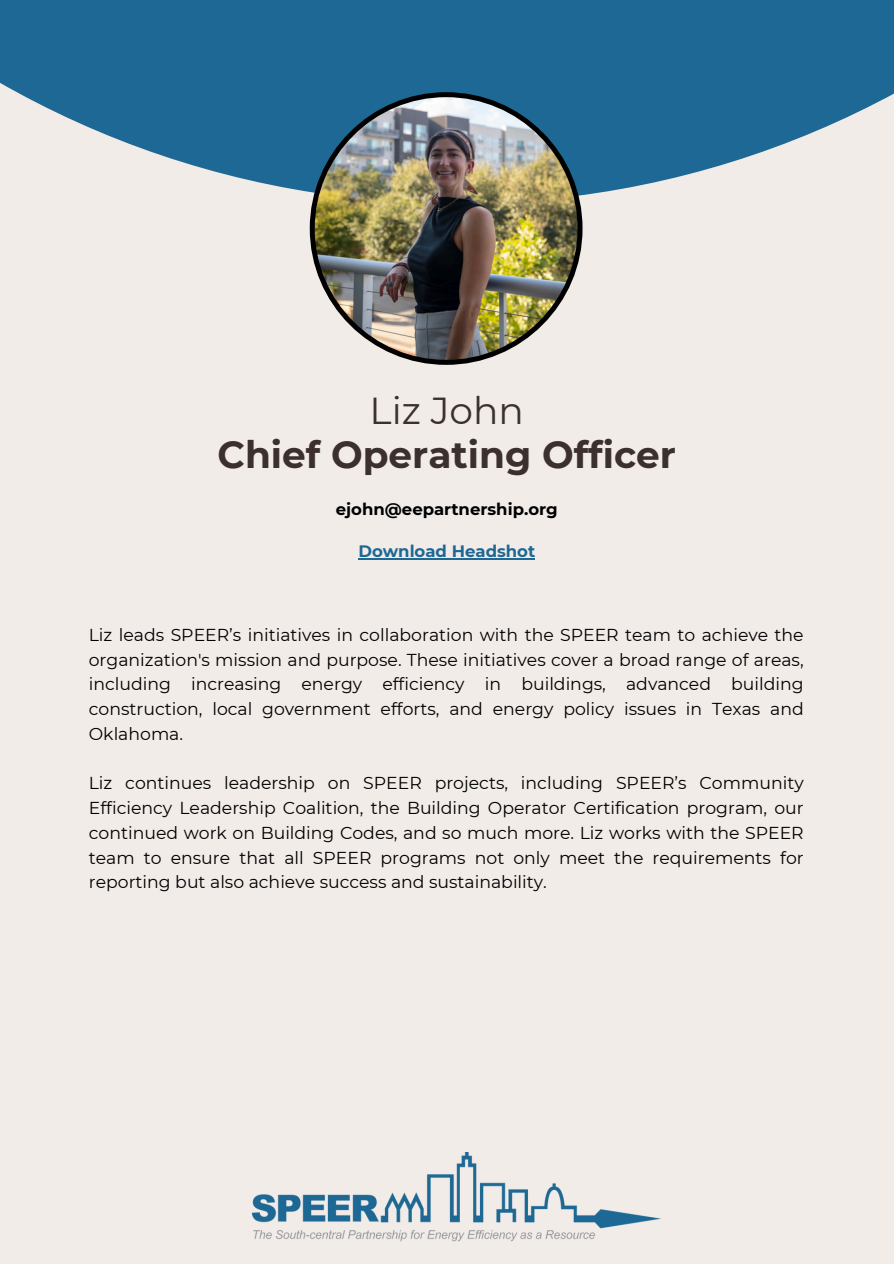
<style>
.page{position:relative;width:894px;height:1264px;background:#fff}
.page>*{position:absolute;margin:0;border:0;box-sizing:border-box;transform-origin:0 0}
.t1{font:700 37.5px/43.8px "Montserrat";color:#3b302d;text-align:center}
.t2{font:17.25px/24.8px "Montserrat";color:#000;text-align:justify}
.t3{font:700 16.5px "Montserrat";color:#000}
.t4{font:700 16.5px "Montserrat";color:#1d6894}
.s1{font-weight:400}
</style>
<div class="page">
<div style="left:0;top:0;width:893px;height:1263px;background:#f2ece9"></div>
<svg style="left:0;top:0;width:893px;height:196px;fill:#1d6894"></svg>
<img style="left:310px;top:92px;width:272px;height:273px">
<img style="left:251px;top:1152px;width:409px;height:90px">
<hr style="left:358px;top:558px;width:177px;height:1px;background:#1d6894">
<h2 class="t1" style="left:217px;top:388px;width:460px"><span class="s1">Liz John<br></span>Chief Operating Officer</h2>
<p class="t3" style="left:335px;top:499px;width:223px">ejohn@eepartnership.org</p>
<p class="t4" style="left:358px;top:541px;width:178px">Download Headshot</p>
<h1 class="t2" style="left:89px;top:622px;width:716px">Liz leads SPEER’s initiatives in collaboration with the SPEER team to achieve the organization's mission and purpose. These initiatives cover a broad range of areas, including increasing energy efficiency in buildings, advanced building construction, local government efforts, and energy policy issues in Texas and Oklahoma.</h1>
<h2 class="t2" style="left:89px;top:770px;width:716px">Liz continues leadership on SPEER projects, including SPEER’s Community Efficiency Leadership Coalition, the Building Operator Certification program, our continued work on Building Codes, and so much more. Liz works with the SPEER team to ensure that all SPEER programs not only meet the requirements for reporting but also achieve success and sustainability.</h2>
</div>
